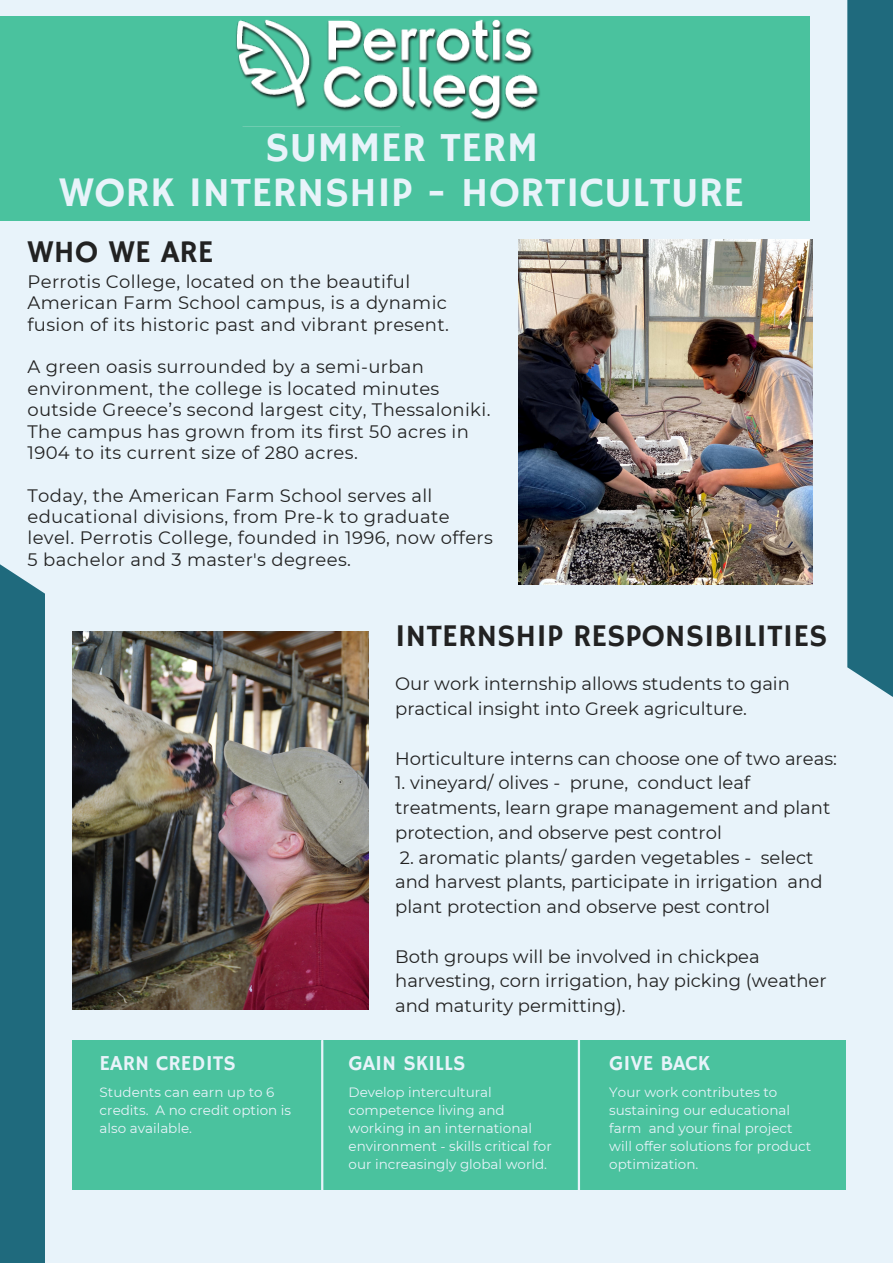
<style>
.page{position:relative;width:893px;height:1264px;background:#fff}
.page>*{position:absolute;margin:0;border:0;box-sizing:border-box;transform-origin:0 0}
.t1{font:42px "Hammersmith One";color:#e8f3fa}
.t2{font:31.5px "Hammersmith One";color:#222}
.t3{font:21.3px "Hammersmith One";color:#e8f3fa}
.t4{font:18px/21.3px "Montserrat";letter-spacing:.02em;color:#222}
.t5{font:18px/24.8px "Montserrat";color:#222}
.t6{font:13.5px/18px "Montserrat";color:#e8f3fa}
</style>
<div class="page">
<div style="left:0;top:0;width:892px;height:1262px;background:#e8f3fa"></div>
<img style="left:518px;top:240px;width:294px;height:345px">
<img style="left:72px;top:631px;width:296px;height:378px">
<div style="left:0;top:16px;width:809px;height:205px;background:#4ac29e"></div>
<div style="left:0;top:564px;width:45px;height:698px;background:#1f6a7d"></div>
<div style="left:847px;top:0;width:45px;height:697px;background:#1f6a7d"></div>
<div style="left:72px;top:1039px;width:774px;height:150px;background:#4ac29e"></div>
<hr style="left:321px;top:1040px;width:2px;height:154px;background:#e8f3fa">
<hr style="left:577px;top:1037px;width:3px;height:154px;background:#e8f3fa">
<img style="left:236px;top:19px;width:304px;height:104px">
<p class="t1" style="left:265px;top:123px;width:274px">SUMMER TERM</p>
<p class="t1" style="left:59px;top:168px;width:686px">WORK INTERNSHIP - HORTICULTURE</p>
<p class="t2" style="left:28px;top:233px;width:188px">WHO WE ARE</p>
<p class="t4" style="left:28px;top:271px;width:423px">Perrotis College, located on the beautiful<br>American Farm School campus, is a dynamic fusion of its historic past and vibrant present.</p>
<p class="t4" style="left:28px;top:356px;width:464px">A green oasis surrounded by a semi-urban environment, the college is located minutes outside Greece’s second largest city, Thessaloniki.<br>The campus has grown from its first 50 acres in 1904 to its current size of 280 acres.</p>
<p class="t4" style="left:28px;top:484px;width:467px">Today, the American Farm School serves all educational divisions, from Pre-k to graduate level. Perrotis College, founded in 1996, now offers 5 bachelor and 3 master's degrees.</p>
<p class="t2" style="left:395px;top:617px;width:434px">INTERNSHIP RESPONSIBILITIES</p>
<p class="t5" style="left:395px;top:671px;width:396px">Our work internship allows students to gain practical insight into Greek agriculture.</p>
<p class="t5" style="left:395px;top:745px;width:443px">Horticulture interns can choose one of two areas:</p>
<p class="t5" style="left:395px;top:770px;width:437px">1. vineyard/ olives - prune, conduct leaf treatments, learn grape management and plant protection, and observe pest control</p>
<p class="t5" style="left:395px;top:844px;width:429px">2. aromatic plants/ garden vegetables - select and harvest plants, participate in irrigation and plant protection and observe pest control</p>
<p class="t5" style="left:395px;top:943px;width:433px">Both groups will be involved in chickpea harvesting, corn irrigation, hay picking (weather and maturity permitting).</p>
<p class="t3" style="left:100px;top:1051px;width:138px">EARN CREDITS</p>
<p class="t3" style="left:348px;top:1050px;width:118px">GAIN SKILLS</p>
<p class="t3" style="left:609px;top:1051px;width:102px">GIVE BACK</p>
<p class="t6" style="left:100px;top:1082px;width:193px">Students can earn up to 6 credits. A no credit option is also available.</p>
<p class="t6" style="left:348px;top:1082px;width:205px">Develop intercultural competence living and working in an international environment - skills critical for our increasingly global world.</p>
<p class="t6" style="left:609px;top:1082px;width:203px">Your work contributes to sustaining our educational farm and your final project will offer solutions for product optimization.</p>
</div>
